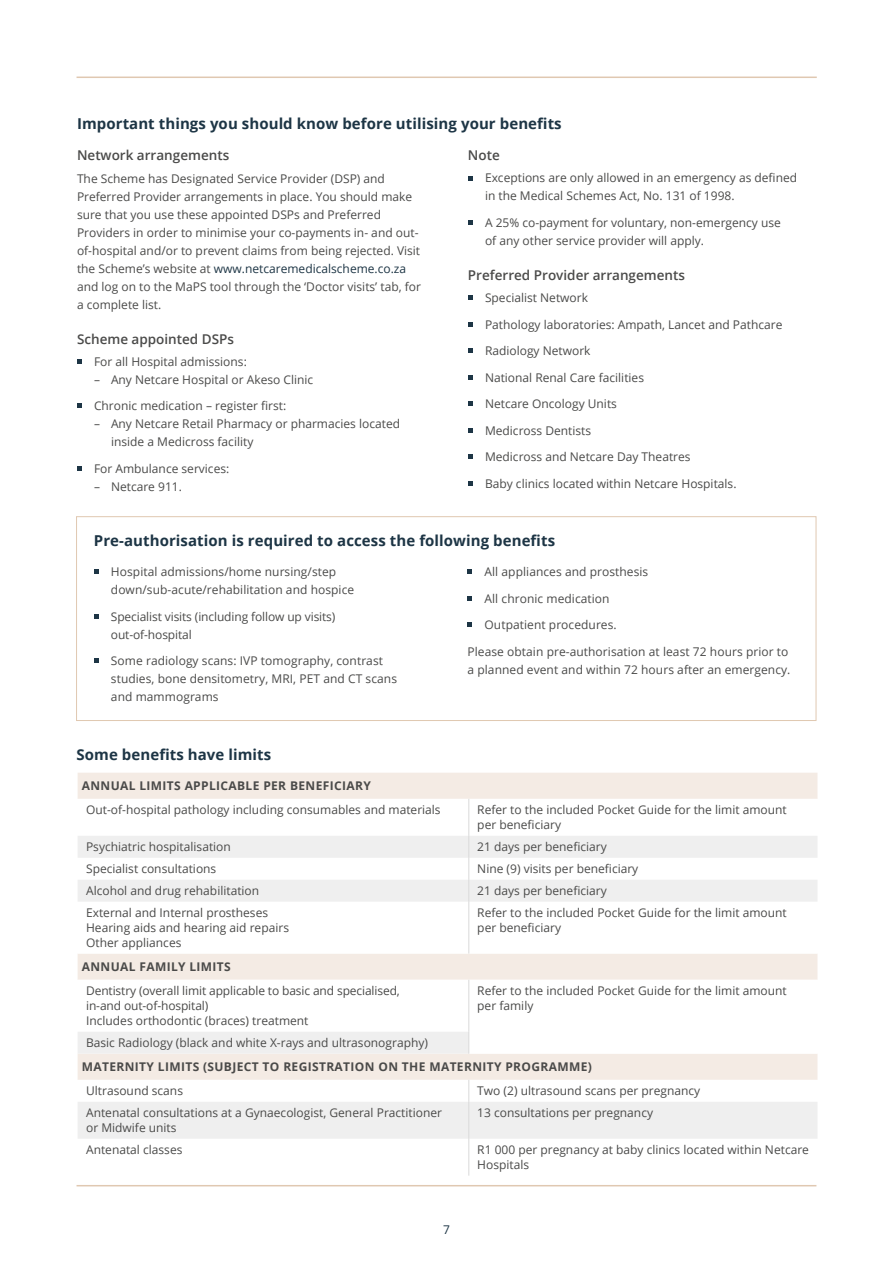
<style>
.page{position:relative;width:893px;height:1263px;background:#fff}
.page>*{position:absolute;margin:0;border:0;box-sizing:border-box;transform-origin:0 0}
.t1{font:700 15px "Open Sans";letter-spacing:.005em;color:#1d3545}
.t2{font:600 13.5px "Open Sans";color:#4a4a49}
.t3{font:12px/18px "Open Sans";color:#4a4a49}
.t4{font:700 12px "Open Sans";letter-spacing:.03em;color:#4a4a49}
.t5{font:12px "Open Sans";color:#1d3545}
.s1{color:#1d3545}
</style>
<div class="page">
<hr style="left:77px;top:1185px;width:739px;height:1px;background:#e0c8b1">
<svg style="left:77px;top:359px;width:4px;height:4px"></svg>
<svg style="left:77px;top:404px;width:4px;height:4px"></svg>
<svg style="left:77px;top:466px;width:4px;height:4px"></svg>
<svg style="left:468px;top:176px;width:4px;height:4px"></svg>
<svg style="left:468px;top:220px;width:4px;height:5px"></svg>
<svg style="left:468px;top:296px;width:4px;height:4px"></svg>
<svg style="left:468px;top:322px;width:4px;height:4px"></svg>
<svg style="left:468px;top:349px;width:4px;height:4px"></svg>
<svg style="left:468px;top:375px;width:4px;height:5px"></svg>
<svg style="left:468px;top:402px;width:4px;height:4px"></svg>
<svg style="left:468px;top:428px;width:4px;height:5px"></svg>
<svg style="left:468px;top:455px;width:4px;height:4px"></svg>
<svg style="left:468px;top:481px;width:4px;height:5px"></svg>
<div style="left:78px;top:773px;width:739px;height:26px;background:#f4ebe4"></div>
<svg style="left:78px;top:836px;width:739px;height:303px"></svg>
<hr style="left:468px;top:799px;width:1px;height:37px;background:#dadada">
<svg style="left:468px;top:836px;width:1px;height:66px"></svg>
<hr style="left:468px;top:902px;width:1px;height:51px;background:#dadada">
<hr style="left:468px;top:980px;width:1px;height:52px;background:#dadada">
<svg style="left:468px;top:1032px;width:1px;height:22px"></svg>
<svg style="left:468px;top:1080px;width:1px;height:22px"></svg>
<hr style="left:468px;top:1102px;width:1px;height:37px;background:#dadada">
<hr style="left:468px;top:1139px;width:1px;height:37px;background:#dadada">
<hr style="left:77px;top:77px;width:740px;height:1px;background:#e0c8b1">
<svg style="left:94px;top:570px;width:4px;height:4px"></svg>
<svg style="left:94px;top:614px;width:4px;height:4px"></svg>
<svg style="left:94px;top:659px;width:4px;height:4px"></svg>
<svg style="left:468px;top:570px;width:4px;height:4px"></svg>
<svg style="left:468px;top:596px;width:4px;height:4px"></svg>
<svg style="left:468px;top:623px;width:4px;height:4px"></svg>
<div style="left:76px;top:516px;width:740px;height:205px;border:1px solid #e0c8b1"></div>
<p class="t1" style="left:77px;top:113px;width:486px">Important things you should know before utilising your benefits</p>
<p class="t2" style="left:77px;top:146px;width:154px">Network arrangements</p>
<p class="t3" style="left:77px;top:169px;width:345px">The Scheme has Designated Service Provider (DSP) and Preferred Provider arrangements in place. You should make sure that you use these appointed DSPs and Preferred Providers in order to minimise your co-payments in- and out&shy;of-hospital and/or to prevent claims from being rejected. Visit the Scheme’s website at <span class="s1">www.netcaremedicalscheme.co.za </span>and log on to the MaPS tool through the ‘Doctor visits’ tab, for a complete list.</p>
<p class="t2" style="left:77px;top:329px;width:159px">Scheme appointed DSPs</p>
<p class="t3" style="left:94px;top:352px;width:154px">For all Hospital admissions:</p>
<p class="t3" style="left:94px;top:370px;width:221px">– Any Netcare Hospital or Akeso Clinic</p>
<p class="t3" style="left:94px;top:397px;width:194px">Chronic medication – register first:</p>
<p class="t3" style="left:111px;top:415px;width:291px;text-indent:-17px">– Any Netcare Retail Pharmacy or pharmacies located inside a Medicross facility</p>
<p class="t3" style="left:94px;top:459px;width:137px">For Ambulance services:</p>
<p class="t3" style="left:94px;top:477px;width:89px">– Netcare 911.</p>
<p class="t2" style="left:468px;top:146px;width:33px">Note</p>
<p class="t3" style="left:485px;top:169px;width:314px">Exceptions are only allowed in an emergency as defined in the Medical Schemes Act, No. 131 of 1998.</p>
<p class="t3" style="left:485px;top:213px;width:297px">A 25% co-payment for voluntary, non-emergency use of any other service provider will apply.</p>
<p class="t2" style="left:468px;top:266px;width:219px">Preferred Provider arrangements</p>
<p class="t3" style="left:485px;top:289px;width:105px">Specialist Network</p>
<p class="t3" style="left:485px;top:315px;width:299px">Pathology laboratories: Ampath, Lancet and Pathcare</p>
<p class="t3" style="left:485px;top:342px;width:107px">Radiology Network</p>
<p class="t3" style="left:485px;top:368px;width:161px">National Renal Care facilities</p>
<p class="t3" style="left:485px;top:395px;width:133px">Netcare Oncology Units</p>
<p class="t3" style="left:485px;top:421px;width:108px">Medicross Dentists</p>
<p class="t3" style="left:485px;top:448px;width:207px">Medicross and Netcare Day Theatres</p>
<p class="t3" style="left:485px;top:474px;width:253px">Baby clinics located within Netcare Hospitals.</p>
<p class="t1" style="left:94px;top:529px;width:463px">Pre-authorisation is required to access the following benefits</p>
<p class="t3" style="left:111px;top:563px;width:245px">Hospital admissions/home nursing/step down/sub-acute/rehabilitation and hospice</p>
<p class="t3" style="left:111px;top:607px;width:226px">Specialist visits (including follow up visits) out-of-hospital</p>
<p class="t3" style="left:111px;top:652px;width:288px">Some radiology scans: IVP tomography, contrast studies, bone densitometry, MRI, PET and CT scans and mammograms</p>
<p class="t3" style="left:485px;top:563px;width:165px">All appliances and prosthesis</p>
<p class="t3" style="left:485px;top:589px;width:127px">All chronic medication</p>
<p class="t3" style="left:485px;top:616px;width:134px">Outpatient procedures.</p>
<p class="t3" style="left:468px;top:642px;width:324px">Please obtain pre-authorisation at least 72 hours prior to a planned event and within 72 hours after an emergency.</p>
<p class="t1" style="left:77px;top:744px;width:196px">Some benefits have limits</p>
<p class="t4" style="left:82px;top:777px;width:290px">ANNUAL LIMITS APPLICABLE PER BENEFICIARY</p>
<p class="t3" style="left:86px;top:801px;width:356px">Out-of-hospital pathology including consumables and materials</p>
<p class="t3" style="left:477px;top:802px;width:311px;line-height:15px">Refer to the included Pocket Guide for the limit amount per beneficiary</p>
<p class="t3" style="left:86px;top:838px;width:146px">Psychiatric hospitalisation</p>
<p class="t3" style="left:477px;top:838px;width:131px">21 days per beneficiary</p>
<p class="t3" style="left:86px;top:860px;width:132px">Specialist consultations</p>
<p class="t3" style="left:477px;top:860px;width:163px">Nine (9) visits per beneficiary</p>
<p class="t3" style="left:86px;top:881px;width:175px">Alcohol and drug rehabilitation</p>
<p class="t3" style="left:477px;top:881px;width:131px">21 days per beneficiary</p>
<p class="t3" style="left:86px;top:905px;width:204px;line-height:15px">External and Internal prostheses<br>Hearing aids and hearing aid repairs<br>Other appliances</p>
<p class="t3" style="left:477px;top:905px;width:311px;line-height:15px">Refer to the included Pocket Guide for the limit amount per beneficiary</p>
<p class="t4" style="left:82px;top:958px;width:151px">ANNUAL FAMILY LIMITS</p>
<p class="t3" style="left:86px;top:983px;width:315px;line-height:15px">Dentistry (overall limit applicable to basic and specialised, in-and out-of-hospital)<br>Includes orthodontic (braces) treatment</p>
<p class="t3" style="left:477px;top:983px;width:311px;line-height:15px">Refer to the included Pocket Guide for the limit amount per family</p>
<p class="t3" style="left:86px;top:1033px;width:343px">Basic Radiology (black and white X-rays and ultrasonography)</p>
<p class="t4" style="left:82px;top:1058px;width:512px">MATERNITY LIMITS (SUBJECT TO REGISTRATION ON THE MATERNITY PROGRAMME)</p>
<p class="t3" style="left:86px;top:1082px;width:98px">Ultrasound scans</p>
<p class="t3" style="left:477px;top:1082px;width:224px">Two (2) ultrasound scans per pregnancy</p>
<p class="t3" style="left:86px;top:1105px;width:357px;line-height:15px">Antenatal consultations at a Gynaecologist, General Practitioner or Midwife units</p>
<p class="t3" style="left:477px;top:1104px;width:177px">13 consultations per pregnancy</p>
<p class="t3" style="left:86px;top:1140px;width:98px">Antenatal classes</p>
<p class="t3" style="left:477px;top:1142px;width:333px;line-height:15px">R1 000 per pregnancy at baby clinics located within Netcare<br>Hospitals</p>
<p class="t5" style="left:443px;top:1222px;width:8px">7</p>
</div>
